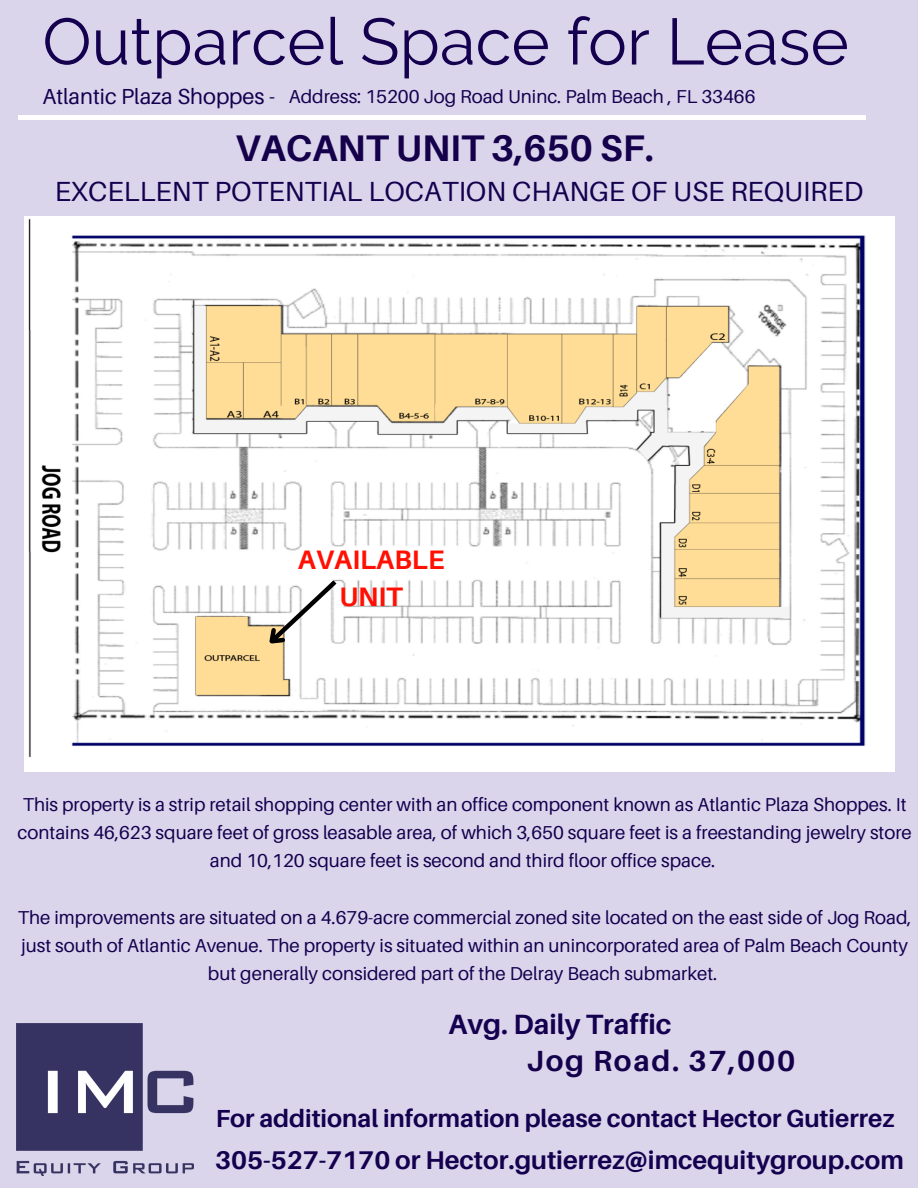
<style>
.page{position:relative;width:918px;height:1188px;background:#dbd5eb}
.page>*{position:absolute;margin:0;border:0;box-sizing:border-box;transform-origin:0 0}
.t1{font:65.4px "Raleway";color:#14004f}
.t2{font:700 37.05px "Aileron";color:#15004b}
.t3{font:700 29.1px "Aileron";letter-spacing:.06em;color:#15004b}
.t4{font:700 27.9px "Aileron";color:#14004f}
.t5{font:27.75px "Aileron";color:#14004f}
.t6{font:700 26.7px "Aileron";color:#ff1002}
.t7{font:700 25.65px "Aileron";color:#14004f}
.t8{font:700 24.75px "Aileron";color:#14004f}
.t9{font:21.75px "Aileron";color:#14004f}
.t10{font:18.75px/28.2px "Aileron";color:#14004f;text-align:center}
</style>
<div class="page">
<hr style="left:18px;top:116px;width:847px;height:4px;background:#fff">
<img style="left:25px;top:216px;width:869px;height:555px">
<svg style="left:257px;top:576px;width:84px;height:80px;background:#e6e3dc"></svg>
<img style="left:16px;top:1024px;width:178px;height:151px">
<p class="t1" style="left:42px;top:3px;width:808px">Outparcel Space for Lease</p>
<p class="t10" style="left:289px;top:82px;width:468px">Address: 15200 Jog Road Uninc. Palm Beach , FL 33466</p>
<p class="t9" style="left:42px;top:83px;width:234px">Atlantic Plaza Shoppes -</p>
<p class="t2" style="left:235px;top:125px;width:420px">VACANT UNIT 3,650 SF.</p>
<p class="t5" style="left:55px;top:174px;width:810px">EXCELLENT POTENTIAL LOCATION CHANGE OF USE REQUIRED</p>
<p class="t6" style="left:298px;top:543px;width:148px">AVAILABLE</p>
<p class="t6" style="left:339px;top:580px;width:65px">UNIT</p>
<p class="t10" style="left:18px;top:790px;width:896px">This property is a strip retail shopping center with an office component known as Atlantic Plaza Shoppes. It contains 46,623 square feet of gross leasable area, of which 3,650 square feet is a freestanding jewelry store and 10,120 square feet is second and third floor office space.</p>
<p class="t10" style="left:18px;top:903px;width:895px">The improvements are situated on a 4.679-acre commercial zoned site located on the east side of Jog Road, just south of Atlantic Avenue. The property is situated within an unincorporated area of Palm Beach County but generally considered part of the Delray Beach submarket.</p>
<p class="t4" style="left:449px;top:1007px;width:224px">Avg. Daily Traffic</p>
<p class="t3" style="left:527px;top:1043px;width:270px">Jog Road. 37,000</p>
<p class="t8" style="left:216px;top:1103px;width:681px">For additional information please contact Hector Gutierrez</p>
<p class="t7" style="left:215px;top:1144px;width:690px">305-527-7170 or Hector.gutierrez@imcequitygroup.com</p>
</div>
